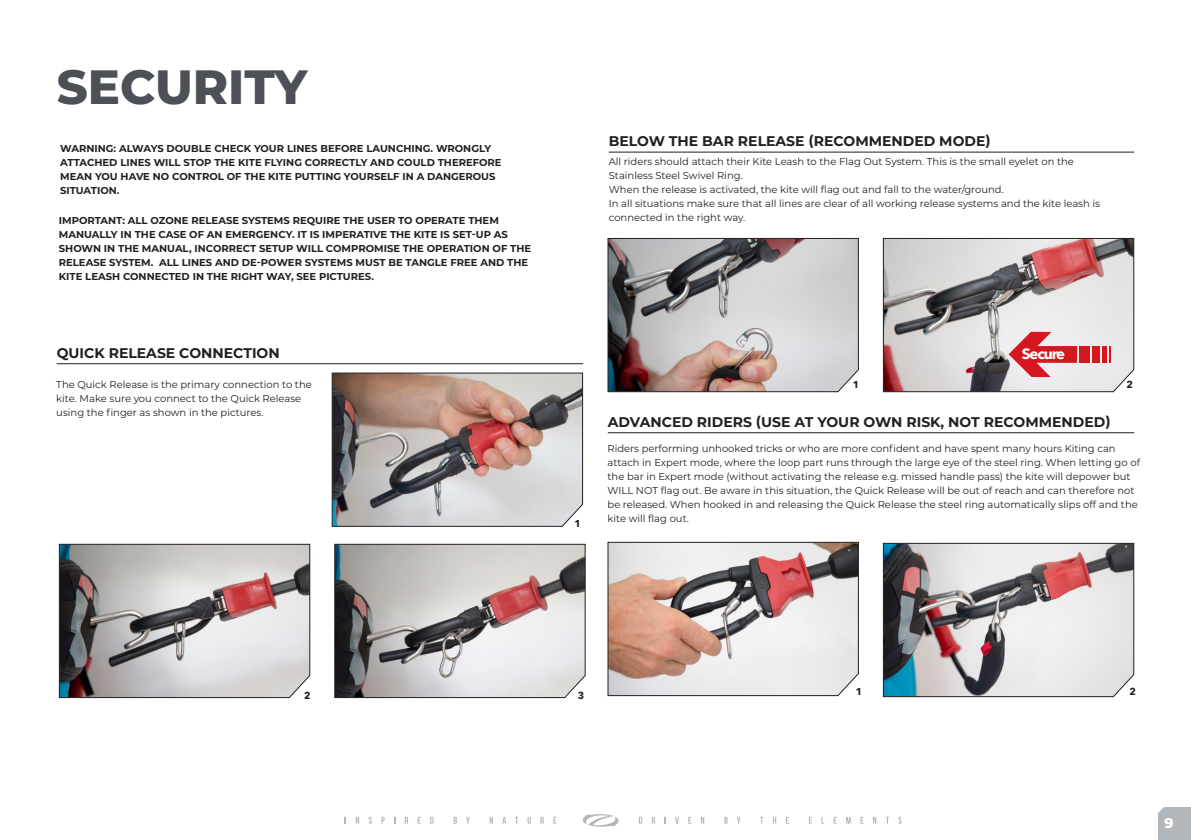
<style>
.page{position:relative;width:1191px;height:840px;background:#fff}
.page>*{position:absolute;margin:0;border:0;box-sizing:border-box;transform-origin:0 0}
.t1{font:800 48px "Montserrat";color:#4d5056}
.t2{font:700 14.8px "Avenir Next";letter-spacing:-.075em;color:#fff}
.t3{font:700 14px "Montserrat";color:#231f20}
.t4{font:800 14px "Montserrat";color:#fff}
.t5{font:10px/14px "Montserrat";color:#231f20}
.t6{font:700 10px/14px "Montserrat";color:#231f20}
.t7{font:700 10px "Avenir Next";color:#231f20}
</style>
<div class="page">
<svg style="left:1158px;top:807px;width:33px;height:32px"></svg>
<svg style="left:356px;top:816px;width:3px;height:7px"></svg>
<svg style="left:369px;top:816px;width:3px;height:7px"></svg>
<svg style="left:381px;top:816px;width:4px;height:7px"></svg>
<svg style="left:405px;top:816px;width:3px;height:7px"></svg>
<svg style="left:418px;top:816px;width:3px;height:7px"></svg>
<svg style="left:430px;top:816px;width:3px;height:7px"></svg>
<svg style="left:453px;top:816px;width:4px;height:7px"></svg>
<svg style="left:466px;top:816px;width:4px;height:7px"></svg>
<svg style="left:489px;top:816px;width:4px;height:7px"></svg>
<svg style="left:502px;top:816px;width:4px;height:7px"></svg>
<svg style="left:515px;top:816px;width:3px;height:7px"></svg>
<svg style="left:527px;top:816px;width:4px;height:7px"></svg>
<svg style="left:540px;top:816px;width:4px;height:7px"></svg>
<svg style="left:553px;top:816px;width:3px;height:7px"></svg>
<svg style="left:639px;top:816px;width:3px;height:7px"></svg>
<svg style="left:652px;top:816px;width:3px;height:7px"></svg>
<svg style="left:664px;top:817px;width:2px;height:6px"></svg>
<svg style="left:675px;top:816px;width:4px;height:7px"></svg>
<svg style="left:688px;top:816px;width:3px;height:7px"></svg>
<svg style="left:701px;top:816px;width:3px;height:7px"></svg>
<svg style="left:724px;top:816px;width:3px;height:7px"></svg>
<svg style="left:737px;top:816px;width:3px;height:7px"></svg>
<svg style="left:760px;top:816px;width:3px;height:7px"></svg>
<svg style="left:773px;top:816px;width:3px;height:7px"></svg>
<svg style="left:786px;top:816px;width:3px;height:7px"></svg>
<svg style="left:809px;top:816px;width:3px;height:7px"></svg>
<svg style="left:821px;top:817px;width:3px;height:6px"></svg>
<svg style="left:833px;top:816px;width:3px;height:7px"></svg>
<svg style="left:846px;top:816px;width:4px;height:7px"></svg>
<svg style="left:860px;top:816px;width:3px;height:7px"></svg>
<svg style="left:873px;top:816px;width:3px;height:7px"></svg>
<svg style="left:885px;top:816px;width:4px;height:7px"></svg>
<svg style="left:898px;top:816px;width:3px;height:7px"></svg>
<svg style="left:582px;top:814px;width:37px;height:12px"></svg>
<hr style="left:57px;top:363px;width:526px;height:1px;background:#231f20">
<hr style="left:609px;top:152px;width:525px;height:1px;background:#231f20">
<hr style="left:608px;top:432px;width:526px;height:1px;background:#231f20">
<img style="left:331px;top:372px;width:252px;height:155px">
<svg style="left:58px;top:543px;width:253px;height:155px;background:#aea8a9"></svg>
<svg style="left:334px;top:543px;width:252px;height:155px;background:#b2acac"></svg>
<img style="left:607px;top:237px;width:252px;height:155px">
<svg style="left:882px;top:237px;width:252px;height:155px;background:#c6b2b3"></svg>
<svg style="left:607px;top:541px;width:252px;height:155px"></svg>
<svg style="left:882px;top:542px;width:252px;height:155px;background:#b7b0b2"></svg>
<h1 class="t1" style="left:57px;top:51px;width:252px">SECURITY</h1>
<p class="t6" style="left:60px;top:141px;width:443px">WARNING: ALWAYS DOUBLE CHECK YOUR LINES BEFORE LAUNCHING. WRONGLY ATTACHED LINES WILL STOP THE KITE FLYING CORRECTLY AND COULD THEREFORE MEAN YOU HAVE NO CONTROL OF THE KITE PUTTING YOURSELF IN A DANGEROUS SITUATION.</p>
<p class="t6" style="left:59px;top:213px;width:474px">IMPORTANT: ALL OZONE RELEASE SYSTEMS REQUIRE THE USER TO OPERATE THEM MANUALLY IN THE CASE OF AN EMERGENCY. IT IS IMPERATIVE THE KITE IS SET-UP AS SHOWN IN THE MANUAL, INCORRECT SETUP WILL COMPROMISE THE OPERATION OF THE RELEASE SYSTEM. ALL LINES AND DE-POWER SYSTEMS MUST BE TANGLE FREE AND THE KITE LEASH CONNECTED IN THE RIGHT WAY, SEE PICTURES.</p>
<h3 class="t3" style="left:57px;top:342px;width:224px">QUICK RELEASE CONNECTION</h3>
<p class="t5" style="left:56px;top:376px;width:257px">The Quick Release is the primary connection to the kite. Make sure you connect to the Quick Release using the finger as shown in the pictures.</p>
<h3 class="t3" style="left:609px;top:131px;width:383px">BELOW THE BAR RELEASE (RECOMMENDED MODE)</h3>
<p class="t5" style="left:609px;top:153px;width:493px">All riders should attach their Kite Leash to the Flag Out System. This is the small eyelet on the Stainless Steel Swivel Ring.<br>When the release is activated, the kite will flag out and fall to the water/ground.<br>In all situations make sure that all lines are clear of all working release systems and the kite leash is connected in the right way.</p>
<p class="t7" style="left:574px;top:514px;width:8px">1</p>
<h2 class="t2" style="left:1022px;top:341px;width:45px">Secure</h2>
<p class="t7" style="left:853px;top:376px;width:8px">1</p>
<p class="t7" style="left:1126px;top:376px;width:8px">2</p>
<h3 class="t3" style="left:608px;top:411px;width:504px">ADVANCED RIDERS (USE AT YOUR OWN RISK, NOT RECOMMENDED)</h3>
<p class="t5" style="left:607px;top:440px;width:534px">Riders performing unhooked tricks or who are more confident and have spent many hours Kiting can attach in Expert mode, where the loop part runs through the large eye of the steel ring. When letting go of the bar in Expert mode (without activating the release e.g. missed handle pass) the kite will depower but WILL NOT flag out. Be aware in this situation, the Quick Release will be out of reach and can therefore not be released. When hooked in and releasing the Quick Release the steel ring automatically slips off and the kite will flag out.</p>
<p class="t7" style="left:304px;top:686px;width:8px">2</p>
<p class="t7" style="left:577px;top:686px;width:8px">3</p>
<p class="t7" style="left:856px;top:682px;width:8px">1</p>
<p class="t7" style="left:1129px;top:682px;width:8px">2</p>
<h3 class="t4" style="left:1164px;top:812px;width:11px">9</h3>
</div>
